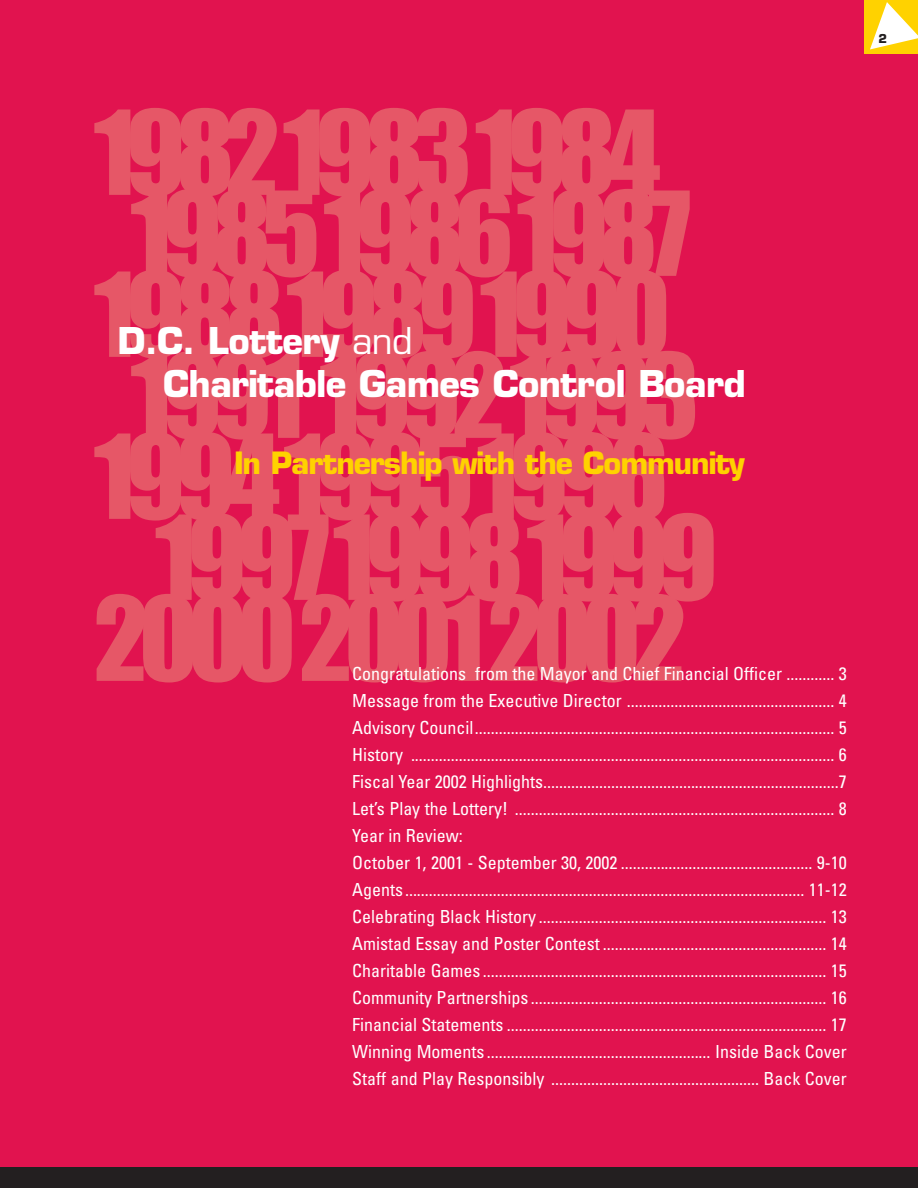
<style>
.page{position:relative;width:918px;height:1188px;background:#fff}
.page>*{position:absolute;margin:0;border:0;box-sizing:border-box;transform-origin:0 0}
.t1{font:108px/81px "Impact";letter-spacing:-.08em;color:#e65767;text-align:center}
.t2{font:700 36px "Eurostile";letter-spacing:-.02em;color:#fff}
.t3{font:700 30px "Eurostile";letter-spacing:-.035em;color:#ffd200}
.t4{font:condensed 18px/27px "Univers";color:#fff}
.t5{font:700 12px "Eurostile";color:#231f20}
.s1{font-weight:400}
</style>
<div class="page">
<div style="left:0;top:0;width:918px;height:1175px;background:#e1134f"></div>
<div style="left:864px;top:0;width:54px;height:54px;background:#ffd200"></div>
<svg style="left:870px;top:2px;width:48px;height:47px"></svg>
<div style="left:0;top:1168px;width:918px;height:20px;background:#231f20"></div>
<h1 class="t1" style="left:94px;top:111px;width:625px">1982 1983 1984<br>1985 1986 1987<br>1988 1989 1990<br>1991 1992 1993<br>1994 1995 1996<br>1997 1998 1999<br>2000 2001 2002</h1>
<h2 class="t2" style="left:118px;top:327px;width:296px">D.C. Lottery <span class="s1">and</span></h2>
<h2 class="t2" style="left:163px;top:370px;width:584px">Charitable Games Control Board</h2>
<h3 class="t3" style="left:234px;top:452px;width:512px">In Partnership with the Community</h3>
<p class="t4" style="left:352px;top:662px;width:496px">Congratulations from the Mayor and Chief Financial Officer ............ 3<br>Message from the Executive Director .................................................... 4<br>Advisory Council.......................................................................................... 5<br>History .......................................................................................................... 6<br>Fiscal Year 2002 Highlights..........................................................................7<br>Let’s Play the Lottery! ................................................................................ 8<br>Year in Review:<br>October 1, 2001 - September 30, 2002 ................................................ 9-10<br>Agents.................................................................................................... 11-12<br>Celebrating Black History ........................................................................ 13<br>Amistad Essay and Poster Contest ........................................................ 14<br>Charitable Games ...................................................................................... 15<br>Community Partnerships .......................................................................... 16<br>Financial Statements ................................................................................ 17<br>Winning Moments ........................................................ Inside Back Cover Staff and Play Responsibly .................................................... Back Cover</p>
<p class="t5" style="left:878px;top:34px;width:10px">2</p>
</div>
